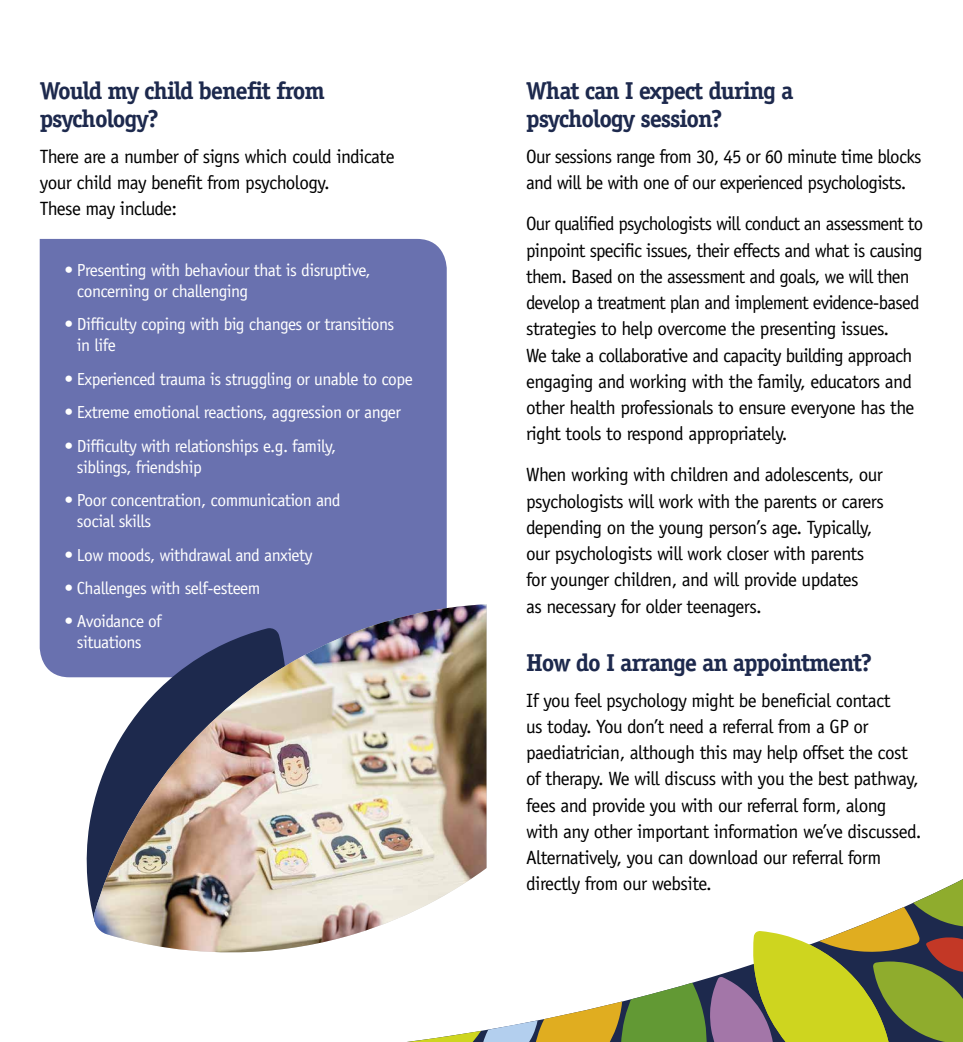
<style>
.page{position:relative;width:963px;height:1042px;background:#fff}
.page>*{position:absolute;margin:0;border:0;box-sizing:border-box;transform-origin:0 0}
._3_Subhead{font:700 24.5px/28px "Officina Serif";letter-spacing:-.045em;color:#1d294d}
._4_Body_Copy{font:19.25px/26.2px "Officina Sans";letter-spacing:-.03em;color:#000}
._4_Body_Copy_Space{font:19.25px/26.2px "Officina Sans";letter-spacing:-.03em;color:#000}
.t1{font:17.5px/21px "Officina Sans";letter-spacing:-.03em;color:#fff}
.s1{font-weight:700}
</style>
<div class="page">
<div style="left:40px;top:239px;width:406px;height:438px;background:#6971af"></div>
<svg style="left:86px;top:628px;width:7px;height:287px"></svg>
<img style="left:93px;top:604px;width:393px;height:348px">
<svg style="left:208px;top:870px;width:278px;height:83px;background:#dbd1c6"></svg>
<svg style="left:407px;top:879px;width:555px;height:163px"></svg>
<p class="_3_Subhead" style="left:40px;top:76px;width:287px">Would my child benefit from psychology?</p>
<p class="_4_Body_Copy_Space" style="left:40px;top:143px;width:356px">There are a number of signs which could indicate your child may benefit from psychology.<br>These may include:</p>
<p class="t1" style="left:77px;top:260px;width:295px;text-indent:-12px"><span class="s1">•</span> Presenting with behaviour that is disruptive, concerning or challenging</p>
<p class="t1" style="left:77px;top:314px;width:319px;text-indent:-12px"><span class="s1">•</span> Difficulty coping with big changes or transitions in life</p>
<p class="t1" style="left:64px;top:368px;width:350px"><span class="s1">•</span> Experienced trauma is struggling or unable to cope</p>
<p class="t1" style="left:64px;top:402px;width:338px"><span class="s1">•</span> Extreme emotional reactions, aggression or anger</p>
<p class="t1" style="left:77px;top:435px;width:261px;text-indent:-12px"><span class="s1">•</span> Difficulty with relationships e.g. family, siblings, friendship</p>
<p class="t1" style="left:77px;top:490px;width:265px;text-indent:-12px"><span class="s1">•</span> Poor concentration, communication and social skills</p>
<p class="t1" style="left:64px;top:544px;width:249px"><span class="s1">•</span> Low moods, withdrawal and anxiety</p>
<p class="t1" style="left:64px;top:577px;width:197px"><span class="s1">•</span> Challenges with self-esteem</p>
<p class="t1" style="left:64px;top:611px;width:99px;text-align:center"><span class="s1">•</span> Avoidance of situations</p>
<p class="_3_Subhead" style="left:526px;top:76px;width:268px">What can I expect during a psychology session?</p>
<p class="_4_Body_Copy" style="left:526px;top:143px;width:397px">Our sessions range from 30, 45 or 60 minute time blocks and will be with one of our experienced psychologists.</p>
<p class="_4_Body_Copy" style="left:526px;top:211px;width:398px">Our qualified psychologists will conduct an assessment to pinpoint specific issues, their effects and what is causing them. Based on the assessment and goals, we will then develop a treatment plan and implement evidence-based strategies to help overcome the presenting issues.<br>We take a collaborative and capacity building approach engaging and working with the family, educators and other health professionals to ensure everyone has the right tools to respond appropriately.</p>
<p class="_4_Body_Copy" style="left:526px;top:462px;width:359px">When working with children and adolescents, our psychologists will work with the parents or carers depending on the young person’s age. Typically, our psychologists will work closer with parents for younger children, and will provide updates<br>as necessary for older teenagers.</p>
<p class="_3_Subhead" style="left:526px;top:648px;width:347px">How do I arrange an appointment?</p>
<p class="_4_Body_Copy" style="left:526px;top:687px;width:397px">If you feel psychology might be beneficial contact<br>us today. You don’t need a referral from a GP or paediatrician, although this may help offset the cost of therapy. We will discuss with you the best pathway, fees and provide you with our referral form, along with any other important information we’ve discussed.<br>Alternatively, you can download our referral form directly from our website.</p>
</div>
